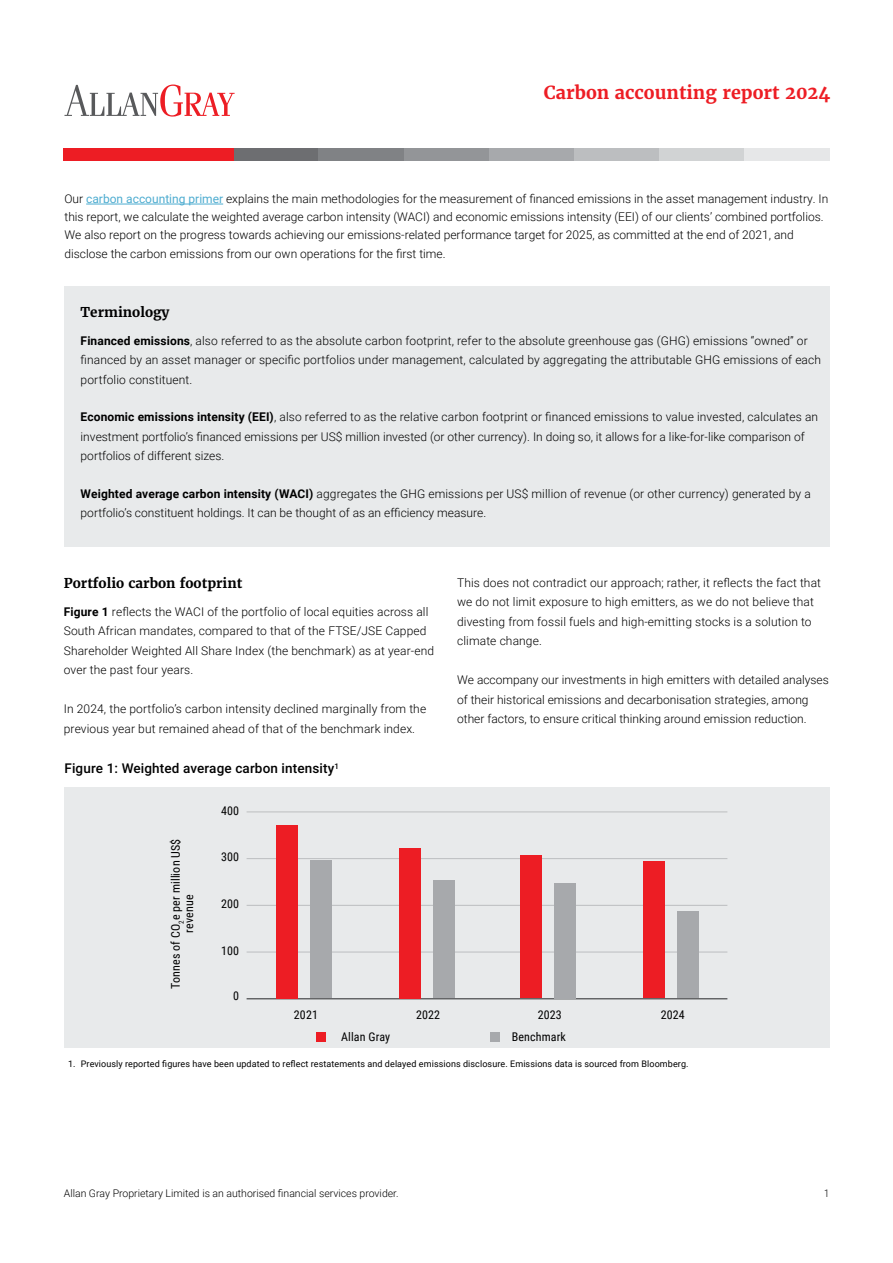
<style>
.page{position:relative;width:893px;height:1263px;background:#fff}
.page>*{position:absolute;margin:0;border:0;box-sizing:border-box;transform-origin:0 0}
.t1{font:700 18px "Merriweather";color:#ed1d24}
.t2{font:500 13.5px "Roboto";letter-spacing:.01em;color:#000}
.t3{font:700 13.5px "Merriweather";color:#000}
.t4{font:300 12px/19.5px "Roboto";letter-spacing:.01em;color:#000}
.t5{font:12px/13.5px "Roboto Condensed";letter-spacing:.01em;color:#000;text-align:center}
.t6{font:300 10.5px "Roboto";color:#000}
.t7{font:300 10.5px "Roboto Condensed";color:#000}
.t8{font:9px "Roboto";letter-spacing:.01em;color:#000}
.s1{font-weight:400;color:#4dacd0}
.s2{font-weight:700}
</style>
<div class="page">
<div style="left:234px;top:149px;width:85px;height:12px;background:#6d6e71"></div>
<div style="left:64px;top:149px;width:85px;height:12px;background:#ed1d24"></div>
<div style="left:319px;top:149px;width:85px;height:12px;background:#808285"></div>
<div style="left:149px;top:149px;width:85px;height:12px;background:#ed1d24"></div>
<div style="left:404px;top:149px;width:85px;height:12px;background:#939598"></div>
<div style="left:489px;top:149px;width:85px;height:12px;background:#a7a9ac"></div>
<div style="left:574px;top:149px;width:85px;height:12px;background:#bcbec0"></div>
<div style="left:659px;top:149px;width:85px;height:12px;background:#d1d3d4"></div>
<div style="left:744px;top:149px;width:85px;height:12px;background:#e6e7e8"></div>
<svg style="left:64px;top:85px;width:171px;height:32px"></svg>
<hr style="left:86px;top:204px;width:137px;height:1px;background:#4dacd0">
<div style="left:65px;top:787px;width:765px;height:261px;background:#e8eaeb"></div>
<div style="left:316px;top:1033px;width:10px;height:9px;background:#ed1d24"></div>
<div style="left:490px;top:1033px;width:10px;height:9px;background:#a7a9ac"></div>
<hr style="left:247px;top:951px;width:480px;height:1px;background:#bcbec0">
<hr style="left:247px;top:905px;width:480px;height:1px;background:#bcbec0">
<hr style="left:247px;top:858px;width:480px;height:1px;background:#bcbec0">
<hr style="left:247px;top:811px;width:480px;height:1px;background:#bcbec0">
<hr style="left:247px;top:998px;width:480px;height:1px;background:#58595b">
<div style="left:310px;top:860px;width:22px;height:138px;background:#a7a9ac"></div>
<div style="left:276px;top:825px;width:22px;height:173px;background:#ed1d24"></div>
<div style="left:434px;top:880px;width:21px;height:118px;background:#a7a9ac"></div>
<div style="left:400px;top:848px;width:21px;height:150px;background:#ed1d24"></div>
<div style="left:554px;top:883px;width:21px;height:115px;background:#a7a9ac"></div>
<div style="left:520px;top:855px;width:21px;height:143px;background:#ed1d24"></div>
<div style="left:64px;top:286px;width:766px;height:261px;background:#e8eaeb"></div>
<div style="left:677px;top:911px;width:22px;height:87px;background:#a7a9ac"></div>
<div style="left:643px;top:861px;width:21px;height:137px;background:#ed1d24"></div>
<h1 class="t1" style="left:544px;top:81px;width:288px">Carbon accounting report 2024</h1>
<p class="t4" style="left:64px;top:189px;width:765px;line-height:18px">Our <span class="s1">carbon accounting primer</span> explains the main methodologies for the measurement of financed emissions in the asset management industry. In this report, we calculate the weighted average carbon intensity (WACI) and economic emissions intensity (EEI) of our clients’ combined portfolios.<br>We also report on the progress towards achieving our emissions-related performance target for 2025, as committed at the end of 2021, and</p>
<p class="t4" style="left:64px;top:244px;width:383px">disclose the carbon emissions from our own operations for the first time.</p>
<p class="t3" style="left:81px;top:303px;width:91px">Terminology</p>
<p class="t4" style="left:81px;top:330px;width:742px"><span class="s2">Financed emissions</span>, also referred to as the absolute carbon footprint, refer to the absolute greenhouse gas (GHG) emissions “owned” or financed by an asset manager or specific portfolios under management, calculated by aggregating the attributable GHG emissions of each portfolio constituent.</p>
<p class="t4" style="left:81px;top:407px;width:739px"><span class="s2">Economic emissions intensity (EEI)</span>, also referred to as the relative carbon footprint or financed emissions to value invested, calculates an investment portfolio’s financed emissions per US$ million invested (or other currency). In doing so, it allows for a like-for-like comparison of portfolios of different sizes.</p>
<p class="t4" style="left:81px;top:483px;width:732px"><span class="s2">Weighted average carbon intensity (WACI)</span> aggregates the GHG emissions per US$ million of revenue (or other currency) generated by a portfolio’s constituent holdings. It can be thought of as an efficiency measure.</p>
<p class="t3" style="left:64px;top:574px;width:180px">Portfolio carbon footprint</p>
<p class="t4" style="left:64px;top:601px;width:372px"><span class="s2">Figure 1</span> reflects the WACI of the portfolio of local equities across all South African mandates, compared to that of the FTSE/JSE Capped Shareholder Weighted All Share Index (the benchmark) as at year-end over the past four years.</p>
<p class="t4" style="left:64px;top:699px;width:364px">In 2024, the portfolio’s carbon intensity declined marginally from the previous year but remained ahead of that of the benchmark index.</p>
<p class="t2" style="left:64px;top:759px;width:276px">Figure 1: Weighted average carbon intensity<sup>1</sup></p>
<p class="t5" style="left:168px;top:989px;width:152px;rotate:-90deg">Tonnes of CO<sub>2</sub>e per million US$ revenue</p>
<p class="t5" style="left:221px;top:803px;width:20px">400</p>
<p class="t5" style="left:221px;top:849px;width:20px">300</p>
<p class="t5" style="left:221px;top:896px;width:20px">200</p>
<p class="t5" style="left:221px;top:943px;width:20px">100</p>
<p class="t5" style="left:233px;top:988px;width:7px">0</p>
<p class="t4" style="left:457px;top:572px;width:365px">This does not contradict our approach; rather, it reflects the fact that we do not limit exposure to high emitters, as we do not believe that divesting from fossil fuels and high-emitting stocks is a solution to climate change.</p>
<p class="t4" style="left:457px;top:670px;width:373px">We accompany our investments in high emitters with detailed analyses of their historical emissions and decarbonisation strategies, among other factors, to ensure critical thinking around emission reduction.</p>
<p class="t5" style="left:294px;top:1007px;width:26px">2021</p>
<p class="t5" style="left:416px;top:1007px;width:26px">2022</p>
<p class="t5" style="left:538px;top:1007px;width:26px">2023</p>
<p class="t5" style="left:661px;top:1007px;width:26px">2024</p>
<p class="t5" style="left:341px;top:1029px;width:51px">Allan Gray</p>
<p class="t5" style="left:512px;top:1029px;width:56px">Benchmark</p>
<p class="t8" style="left:68px;top:1058px;width:622px">1. Previously reported figures have been updated to reflect restatements and delayed emissions disclosure. Emissions data is sourced from Bloomberg.</p>
<p class="t6" style="left:64px;top:1186px;width:336px">Allan Gray Proprietary Limited is an authorised financial services provider.</p>
<p class="t7" style="left:824px;top:1186px;width:7px">1</p>
</div>
